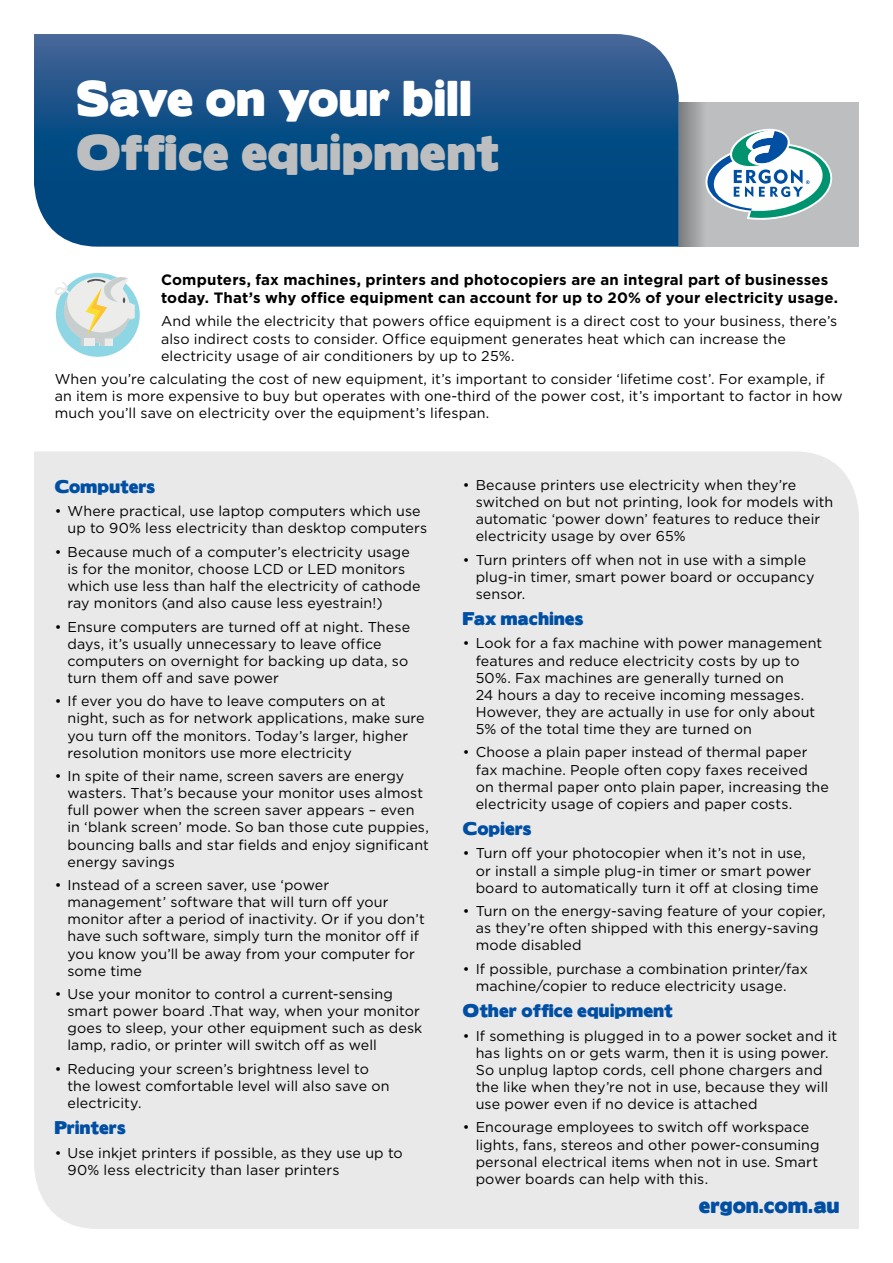
<style>
.page{position:relative;width:893px;height:1263px;background:#fff}
.page>*{position:absolute;margin:0;border:0;box-sizing:border-box;transform-origin:0 0}
.t1{font:45px "Boris Black Bloxx";letter-spacing:.01em;color:#bcbec0}
.t2{font:45px "Boris Black Bloxx";letter-spacing:.01em;color:#fff}
.t3{font:19.5px "Boris Black Bloxx";letter-spacing:.015em;color:#004fa3}
.t4{font:16.5px "Boris Black Bloxx";letter-spacing:.015em;color:#004fa3}
.t5{font:700 15px/18px "Gotham";letter-spacing:.01em;color:#000}
.t6{font:14.25px/17.1px "Gotham";letter-spacing:.01em;color:#000}
</style>
<div class="page">
<div style="left:34px;top:451px;width:825px;height:778px;background:#e9e9ea"></div>
<div style="left:679px;top:102px;width:180px;height:145px;background:#bcbec0"></div>
<svg style="left:705px;top:128px;width:128px;height:92px"></svg>
<div style="left:679px;top:102px;width:26px;height:145px;background:linear-gradient(to right,#7a7c7d,#b5b7b9)"></div>
<svg style="left:34px;top:34px;width:645px;height:213px;background:#155187"></svg>
<div style="left:56px;top:273px;width:84px;height:84px;background:#8fd6e5;border-radius:50%"></div>
<svg style="left:55px;top:273px;width:80px;height:73px"></svg>
<h1 class="t2" style="left:77px;top:64px;width:397px">Save on your bill</h1>
<h1 class="t1" style="left:77px;top:118px;width:423px">Office equipment</h1>
<p class="t5" style="left:161px;top:271px;width:679px">Computers, fax machines, printers and photocopiers are an integral part of businesses today. That’s why office equipment can account for up to 20% of your electricity usage.</p>
<p class="t6" style="left:161px;top:313px;width:678px">And while the electricity that powers office equipment is a direct cost to your business, there’s also indirect costs to consider. Office equipment generates heat which can increase the electricity usage of air conditioners by up to 25%.</p>
<p class="t6" style="left:55px;top:370px;width:789px">When you’re calculating the cost of new equipment, it’s important to consider ‘lifetime cost’. For example, if an item is more expensive to buy but operates with one-third of the power cost, it’s important to factor in how much you’ll save on electricity over the equipment’s lifespan.</p>
<p class="t4" style="left:55px;top:474px;width:102px">Computers</p>
<p class="t6" style="left:67px;top:502px;width:361px;text-indent:-13px">• Where practical, use laptop computers which use up to 90% less electricity than desktop computers</p>
<p class="t6" style="left:67px;top:543px;width:355px;text-indent:-13px">• Because much of a computer’s electricity usage is for the monitor, choose LCD or LED monitors which use less than half the electricity of cathode ray monitors (and also cause less eyestrain!)</p>
<p class="t6" style="left:67px;top:618px;width:344px;text-indent:-13px">• Ensure computers are turned off at night. These days, it’s usually unnecessary to leave office computers on overnight for backing up data, so turn them off and save power</p>
<p class="t6" style="left:67px;top:693px;width:359px;text-indent:-13px">• If ever you do have to leave computers on at night, such as for network applications, make sure you turn off the monitors. Today’s larger, higher resolution monitors use more electricity</p>
<p class="t6" style="left:67px;top:767px;width:363px;text-indent:-13px">• In spite of their name, screen savers are energy wasters. That’s because your monitor uses almost full power when the screen saver appears – even in ‘blank screen’ mode. So ban those cute puppies, bouncing balls and star fields and enjoy significant energy savings</p>
<p class="t6" style="left:67px;top:876px;width:359px;text-indent:-13px">• Instead of a screen saver, use ‘power management’ software that will turn off your monitor after a period of inactivity. Or if you don’t have such software, simply turn the monitor off if you know you’ll be away from your computer for some time</p>
<p class="t6" style="left:67px;top:985px;width:356px;text-indent:-13px">• Use your monitor to control a current-sensing smart power board .That way, when your monitor goes to sleep, your other equipment such as desk lamp, radio, or printer will switch off as well</p>
<p class="t6" style="left:67px;top:1060px;width:324px;text-indent:-13px">• Reducing your screen’s brightness level to the lowest comfortable level will also save on electricity.</p>
<p class="t4" style="left:55px;top:1115px;width:73px">Printers</p>
<p class="t6" style="left:67px;top:1144px;width:337px;text-indent:-13px">• Use inkjet printers if possible, as they use up to<br>90% less electricity than laser printers</p>
<p class="t6" style="left:476px;top:476px;width:359px;text-indent:-13px">• Because printers use electricity when they’re switched on but not printing, look for models with automatic ‘power down’ features to reduce their electricity usage by over 65%</p>
<p class="t6" style="left:476px;top:551px;width:340px;text-indent:-13px">• Turn printers off when not in use with a simple plug-in timer, smart power board or occupancy sensor.</p>
<p class="t4" style="left:463px;top:606px;width:122px">Fax machines</p>
<p class="t6" style="left:476px;top:635px;width:348px;text-indent:-13px">• Look for a fax machine with power management features and reduce electricity costs by up to 50%. Fax machines are generally turned on<br>24 hours a day to receive incoming messages.<br>However, they are actually in use for only about 5% of the total time they are turned on</p>
<p class="t6" style="left:476px;top:744px;width:355px;text-indent:-13px">• Choose a plain paper instead of thermal paper fax machine. People often copy faxes received on thermal paper onto plain paper, increasing the electricity usage of copiers and paper costs.</p>
<p class="t4" style="left:463px;top:816px;width:70px">Copiers</p>
<p class="t6" style="left:476px;top:845px;width:344px;text-indent:-13px">• Turn off your photocopier when it’s not in use, or install a simple plug-in timer or smart power board to automatically turn it off at closing time</p>
<p class="t6" style="left:476px;top:902px;width:351px;text-indent:-13px">• Turn on the energy-saving feature of your copier, as they’re often shipped with this energy-saving mode disabled</p>
<p class="t6" style="left:476px;top:960px;width:334px;text-indent:-13px">• If possible, purchase a combination printer/fax machine/copier to reduce electricity usage.</p>
<p class="t4" style="left:463px;top:998px;width:211px">Other office equipment</p>
<p class="t6" style="left:476px;top:1027px;width:363px;text-indent:-13px">• If something is plugged in to a power socket and it has lights on or gets warm, then it is using power.<br>So unplug laptop cords, cell phone chargers and the like when they’re not in use, because they will use power even if no device is attached</p>
<p class="t6" style="left:476px;top:1119px;width:345px;text-indent:-13px">• Encourage employees to switch off workspace lights, fans, stereos and other power-consuming personal electrical items when not in use. Smart power boards can help with this.</p>
<h2 class="t3" style="left:699px;top:1191px;width:142px">ergon.com.au</h2>
</div>
